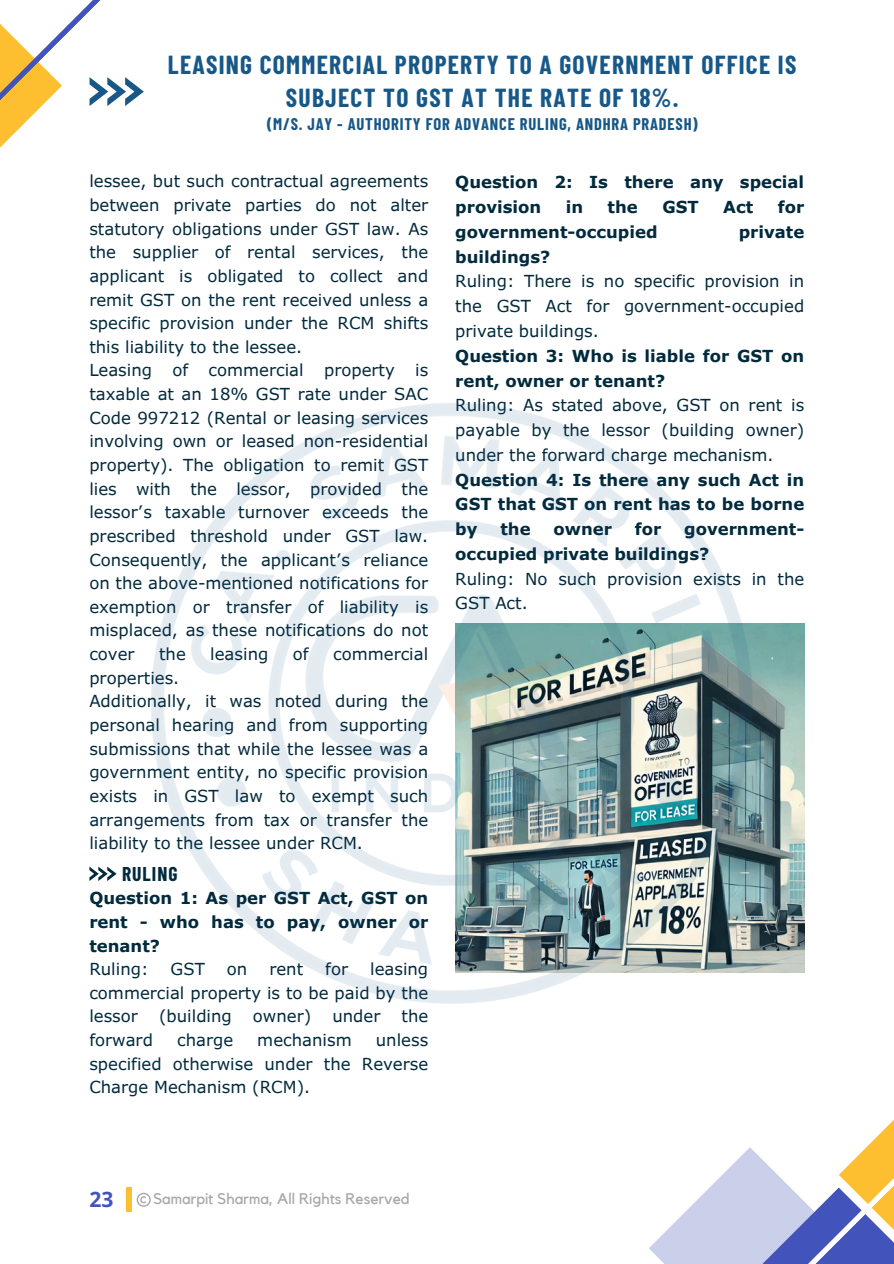
<style>
.page{position:relative;width:894px;height:1264px;background:#fff}
.page>*{position:absolute;margin:0;border:0;box-sizing:border-box;transform-origin:0 0}
.t1{font:700 25.5px/32.7px "Barlow Condensed";letter-spacing:.05em;color:#175888;text-align:center}
.t2{font:700 21px "Open Sans";color:#4253bb}
.t3{font:700 19.5px "Barlow Condensed";letter-spacing:.05em;color:#022a3d}
.t4{font:16.5px/23.7px "Verdana Pro";color:#022a3d;text-align:justify}
.t5{font:700 16.5px/24.8px "Verdana Pro";color:#022a3d}
.t6{font:700 16.5px "Barlow Condensed";letter-spacing:.05em;color:#175888}
.t7{font:15.3px "Kollektif";color:#a8a8a8}
</style>
<div class="page">
<div style="left:126px;top:1187px;width:5px;height:24px;background:#fdbf30"></div>
<svg style="left:649px;top:1147px;width:132px;height:116px;fill:#cacfea"></svg>
<svg style="left:762px;top:1187px;width:19px;height:76px"></svg>
<svg style="left:781px;top:1121px;width:112px;height:142px"></svg>
<svg style="left:0;top:0;width:144px;height:148px"></svg>
<svg style="left:137px;top:1192px;width:14px;height:14px"></svg>
<svg style="left:89px;top:866px;width:27px;height:15px"></svg>
<img style="left:759px;top:623px;width:45px;height:349px">
<img style="left:151px;top:403px;width:608px;height:601px">
<h1 class="t1" style="left:168px;top:47px;width:629px">LEASING COMMERCIAL PROPERTY TO A GOVERNMENT OFFICE IS<br>SUBJECT TO GST AT THE RATE OF 18%.</h1>
<h1 class="t6" style="left:267px;top:114px;width:432px">(M/S. JAY - AUTHORITY FOR ADVANCE RULING, ANDHRA PRADESH)</h1>
<p class="t4" style="left:89px;top:169px;width:340px">lessee, but such contractual agreements between private parties do not alter statutory obligations under GST law. As the supplier of rental services, the applicant is obligated to collect and remit GST on the rent received unless a specific provision under the RCM shifts this liability to the lessee.</p>
<p class="t4" style="left:89px;top:358px;width:340px">Leasing of commercial property is taxable at an 18% GST rate under SAC Code 997212 (Rental or leasing services involving own or leased non-residential property). The obligation to remit GST lies with the lessor, provided the lessor’s taxable turnover exceeds the prescribed threshold under GST law.<br>Consequently, the applicant’s reliance on the above-mentioned notifications for exemption or transfer of liability is misplaced, as these notifications do not cover</p>
<p class="t4" style="left:159px;top:641px;width:28px">the</p>
<p class="t4" style="left:210px;top:641px;width:60px">leasing</p>
<p class="t4" style="left:293px;top:641px;width:17px">of</p>
<p class="t4" style="left:333px;top:641px;width:97px">commercial</p>
<p class="t4" style="left:89px;top:665px;width:91px">properties.</p>
<p class="t4" style="left:89px;top:689px;width:340px">Additionally, it was noted during the personal hearing and from supporting submissions that while the lessee was a government entity, no specific provision exists in GST law to exempt such arrangements from tax or transfer the liability to the lessee under RCM.</p>
<p class="t3" style="left:122px;top:861px;width:57px">RULING</p>
<h2 class="t5" style="left:89px;top:885px;width:340px;line-height:23.7px;text-align:justify">Question 1: As per GST Act, GST on rent - who has to pay, owner or tenant?</h2>
<p class="t4" style="left:89px;top:956px;width:61px">Ruling:</p>
<p class="t4" style="left:170px;top:956px;width:36px">GST</p>
<p class="t4" style="left:227px;top:956px;width:22px">on</p>
<p class="t4" style="left:269px;top:956px;width:35px">rent</p>
<p class="t4" style="left:325px;top:956px;width:24px">for</p>
<p class="t4" style="left:89px;top:956px;width:340px;text-indent:281px">leasing commercial property is to be paid by the lessor</p>
<p class="t4" style="left:159px;top:1004px;width:74px">(building</p>
<p class="t4" style="left:253px;top:1004px;width:60px">owner)</p>
<p class="t4" style="left:332px;top:1004px;width:49px">under</p>
<p class="t4" style="left:401px;top:1004px;width:28px">the</p>
<p class="t4" style="left:89px;top:1027px;width:65px">forward</p>
<p class="t4" style="left:177px;top:1027px;width:58px">charge</p>
<p class="t4" style="left:257px;top:1027px;width:96px">mechanism</p>
<p class="t4" style="left:89px;top:1027px;width:340px;text-indent:286px">unless specified otherwise under the Reverse Charge Mechanism (RCM).</p>
<p class="t5" style="left:455px;top:169px;width:350px">Question 2: Is there any special provision</p>
<p class="t5" style="left:565px;top:194px;width:19px">in</p>
<p class="t5" style="left:607px;top:194px;width:32px">the</p>
<p class="t5" style="left:662px;top:194px;width:38px">GST</p>
<p class="t5" style="left:723px;top:194px;width:32px">Act</p>
<p class="t5" style="left:777px;top:194px;width:28px">for</p>
<p class="t5" style="left:455px;top:219px;width:204px">government-occupied</p>
<p class="t5" style="left:738px;top:219px;width:67px">private</p>
<p class="t5" style="left:455px;top:244px;width:96px">buildings?</p>
<p class="t4" style="left:455px;top:268px;width:350px;line-height:24.8px">Ruling: There is no specific provision in the GST Act for government-occupied private buildings.</p>
<p class="t5" style="left:455px;top:343px;width:350px">Question 3: Who is liable for GST on rent, owner or tenant?</p>
<p class="t4" style="left:455px;top:392px;width:350px;line-height:24.8px">Ruling: As stated above, GST on rent is payable by the lessor (building owner) under the forward charge mechanism.</p>
<p class="t5" style="left:455px;top:466px;width:350px;text-align:justify">Question 4: Is there any such Act in GST that GST on rent has to be borne by</p>
<p class="t5" style="left:500px;top:516px;width:32px">the</p>
<p class="t5" style="left:553px;top:516px;width:60px">owner</p>
<p class="t5" style="left:634px;top:516px;width:28px">for</p>
<p class="t5" style="left:455px;top:516px;width:350px;text-indent:229px">government&shy;occupied private buildings?</p>
<p class="t4" style="left:455px;top:565px;width:350px;line-height:24.8px">Ruling: No such provision exists in the<br>GST Act.</p>
<p class="t2" style="left:89px;top:1184px;width:25px">23</p>
<p class="t7" style="left:153px;top:1191px;width:258px">Samarpit Sharma, All Rights Reserved</p>
</div>
